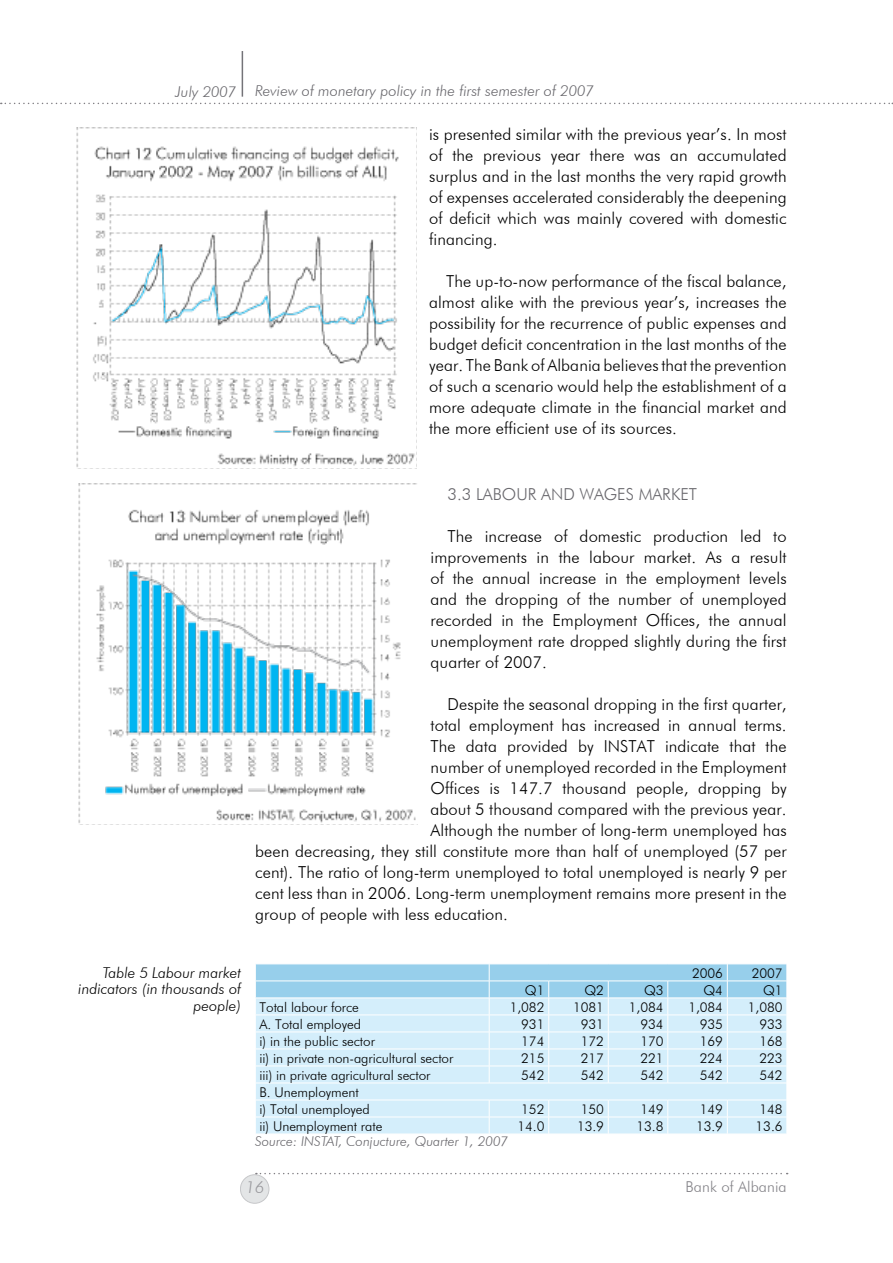
<style>
.page{position:relative;width:893px;height:1263px;background:#fff}
.page>*{position:absolute;margin:0;border:0;box-sizing:border-box;transform-origin:0 0}
.t1{font:300 16.5px/21px "Futura BT";letter-spacing:.005em;color:#000;text-align:justify}
.t2{font:300 16.5px "Futura BT";color:#68676c}
.t3{font:italic 300 16.5px "Futura BT";color:#97979b}
.t4{font:italic 300 15px "Futura BT";color:#68676c}
.t5{font:italic 300 15px/16.5px "Futura BT";color:#000;text-align:right}
.t6{font:300 15px "Futura BT";letter-spacing:.005em;color:#858489}
.t7{font:300 13.5px/17px "Futura BT";letter-spacing:-.005em;color:#000}
.t8{font:italic 300 13.5px "Futura BT";color:#68676c}
</style>
<div class="page">
<hr style="left:242px;top:51px;width:1px;height:46px;background:#747378">
<div style="left:240px;top:1175px;width:29px;height:28px;background:#e3e5e6;border-radius:50%"></div>
<div style="left:240px;top:1174px;width:29px;height:29px;border:1px solid #adafb2;border-radius:50%"></div>
<svg style="left:256px;top:1173px;width:532px;height:1px"></svg>
<svg style="left:1px;top:103px;width:892px;height:1px"></svg>
<svg style="left:255px;top:964px;width:532px;height:170px;background:#cbe9f8"></svg>
<img style="left:76px;top:128px;width:339px;height:339px">
<img style="left:78px;top:484px;width:339px;height:339px">
<p class="t4" style="left:175px;top:82px;width:63px">July 2007</p>
<p class="t4" style="left:255px;top:82px;width:340px">Review of monetary policy in the first semester of 2007</p>
<p class="t1" style="left:429px;top:124px;width:359px">is presented similar with the previous year’s. I n most of the previous year there was an accumulated surplus and in the last months the very rapid growth of expenses accelerated considerably the deepening of deficit which was mainly covered with domestic financing.</p>
<p class="t1" style="left:429px;top:271px;width:359px;text-indent:17px">The up-to-now performance of the fiscal balance, almost alike with the previous year’s, increases the possibility for the recurrence of public expenses and budget deficit concentration in the last months of the year. The Bank of Albania believes that the prevention of such a scenario would help the establishment of a more adequate climate in the financial market and the more efficient use of its sources.</p>
<p class="t2" style="left:448px;top:484px;width:251px">3.3 LABOU R AN D WAGES MARKET</p>
<p class="t1" style="left:431px;top:526px;width:358px;text-indent:17px">The increase of domestic production led to improvements in the labour market. As a result of the annual increase in the employment levels and the dropping of the number of unemployed recorded in the Employment Offices, the annual unemployment rate dropped slightly during the first quarter of 2007.</p>
<p class="t1" style="left:448px;top:694px;width:341px">Despite the seasonal dropping in the first quarter,</p>
<p class="t1" style="left:431px;top:715px;width:358px">total employment has increased in annual terms.</p>
<p class="t1" style="left:431px;top:736px;width:358px">The data provided by INSTAT indicate that the</p>
<p class="t1" style="left:431px;top:757px;width:358px">number of unemployed recorded in the Employment</p>
<p class="t1" style="left:431px;top:778px;width:358px">Offices is 147.7 thousand people, dropping by</p>
<p class="t1" style="left:431px;top:799px;width:358px">about 5 thousand compared with the previous year.</p>
<p class="t1" style="left:431px;top:820px;width:358px">Although the number of long-term unemployed has</p>
<p class="t1" style="left:255px;top:841px;width:533px">been decreasing, they still constitute more than half of unemployed (57 per</p>
<p class="t1" style="left:255px;top:862px;width:533px">cent). The ratio of long-term unemployed to total unemployed is nearly 9 per</p>
<p class="t1" style="left:255px;top:883px;width:533px">cent less than in 2006. Long-term unemployment remains more present in the</p>
<p class="t1" style="left:255px;top:904px;width:254px">group of people with less education.</p>
<p class="t5" style="left:78px;top:964px;width:164px">Table 5 Labour market indicators (in thousands of people)</p>
<p class="t7" style="left:692px;top:964px;width:32px">2006</p>
<p class="t7" style="left:752px;top:964px;width:32px">2007</p>
<p class="t7" style="left:525px;top:981px;width:21px">Q1</p>
<p class="t7" style="left:584px;top:981px;width:21px">Q2</p>
<p class="t7" style="left:644px;top:981px;width:21px">Q3</p>
<p class="t7" style="left:703px;top:981px;width:21px">Q4</p>
<p class="t7" style="left:763px;top:981px;width:21px">Q1</p>
<p class="t7" style="left:260px;top:998px;width:101px">Total labour force</p>
<p class="t7" style="left:510px;top:998px;width:36px">1,082</p>
<p class="t7" style="left:573px;top:998px;width:32px">1081</p>
<p class="t7" style="left:629px;top:998px;width:36px">1,084</p>
<p class="t7" style="left:688px;top:998px;width:36px">1,084</p>
<p class="t7" style="left:748px;top:998px;width:36px">1,080</p>
<p class="t7" style="left:260px;top:1015px;width:103px">A. Total employed</p>
<p class="t7" style="left:521px;top:1015px;width:25px">931</p>
<p class="t7" style="left:581px;top:1015px;width:25px">931</p>
<p class="t7" style="left:640px;top:1015px;width:25px">934</p>
<p class="t7" style="left:700px;top:1015px;width:25px">935</p>
<p class="t7" style="left:759px;top:1015px;width:25px">933</p>
<p class="t7" style="left:260px;top:1032px;width:117px">i) in the public sector</p>
<p class="t7" style="left:521px;top:1032px;width:25px">174</p>
<p class="t7" style="left:581px;top:1032px;width:25px">172</p>
<p class="t7" style="left:640px;top:1032px;width:25px">170</p>
<p class="t7" style="left:700px;top:1032px;width:25px">169</p>
<p class="t7" style="left:759px;top:1032px;width:25px">168</p>
<p class="t7" style="left:260px;top:1049px;width:195px">ii) in private non-agricultural sector</p>
<p class="t7" style="left:521px;top:1049px;width:25px">215</p>
<p class="t7" style="left:581px;top:1049px;width:25px">217</p>
<p class="t7" style="left:640px;top:1049px;width:25px">221</p>
<p class="t7" style="left:700px;top:1049px;width:25px">224</p>
<p class="t7" style="left:759px;top:1049px;width:25px">223</p>
<p class="t7" style="left:260px;top:1066px;width:172px">iii) in private agricultural sector</p>
<p class="t7" style="left:521px;top:1066px;width:25px">542</p>
<p class="t7" style="left:581px;top:1066px;width:25px">542</p>
<p class="t7" style="left:640px;top:1066px;width:25px">542</p>
<p class="t7" style="left:700px;top:1066px;width:25px">542</p>
<p class="t7" style="left:759px;top:1066px;width:25px">542</p>
<p class="t7" style="left:260px;top:1083px;width:112px">B. U nemployment<br>i) Total unemployed</p>
<p class="t7" style="left:521px;top:1100px;width:25px">152</p>
<p class="t7" style="left:581px;top:1100px;width:25px">150</p>
<p class="t7" style="left:640px;top:1100px;width:25px">149</p>
<p class="t7" style="left:700px;top:1100px;width:25px">149</p>
<p class="t7" style="left:759px;top:1100px;width:25px">148</p>
<p class="t7" style="left:260px;top:1117px;width:124px">ii) U nemployment rate</p>
<p class="t7" style="left:517px;top:1117px;width:29px">14.0</p>
<p class="t7" style="left:577px;top:1117px;width:29px">13.9</p>
<p class="t7" style="left:636px;top:1117px;width:29px">13.8</p>
<p class="t7" style="left:696px;top:1117px;width:29px">13.9</p>
<p class="t7" style="left:756px;top:1117px;width:29px">13.6</p>
<p class="t8" style="left:255px;top:1133px;width:254px">Source: INSTAT, Conjucture, Quarter 1 , 2007</p>
<p class="t3" style="left:246px;top:1177px;width:9px">16</p>
<p class="t6" style="left:686px;top:1177px;width:103px">Bank of Albania</p>
</div>
